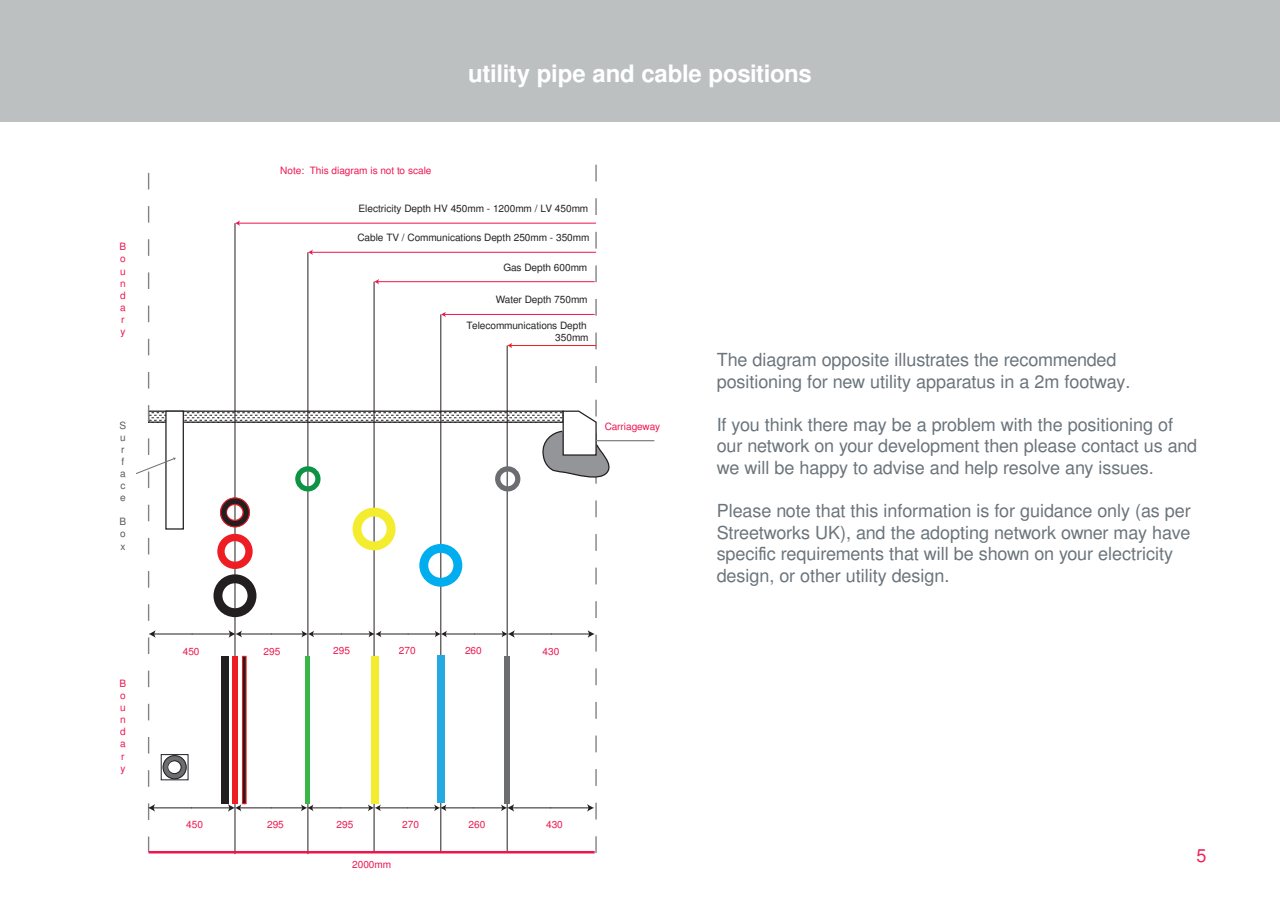
<style>
.page{position:relative;width:1280px;height:910px;background:#fff}
.page>*{position:absolute;margin:0;border:0;box-sizing:border-box;transform-origin:0 0}
.t1{font:700 24px "Free Sans";letter-spacing:-.015em;color:#fff}
.t2{font:18px/21.6px "Free Sans";color:#6a747b}
.t3{font:18px "Free Sans";color:#ee2359}
.t4{font:10.05px/12.1px "Free Sans";color:#231f20;text-align:right}
.t5{font:10.05px/12.1px "Free Sans";color:#ed154e}
.t6{font:10.05px/12.1px "Free Sans";color:#57585a}
</style>
<div class="page">
<div style="left:0;top:0;width:1280px;height:121px;background:#bcc0c1"></div>
<hr style="left:235px;top:223px;width:1px;height:631px;background:#231f20">
<hr style="left:308px;top:252px;width:1px;height:602px;background:#231f20">
<hr style="left:374px;top:282px;width:1px;height:570px;background:#231f20">
<hr style="left:440px;top:314px;width:1px;height:538px;background:#231f20">
<hr style="left:507px;top:345px;width:1px;height:507px;background:#231f20">
<svg style="left:184px;top:413px;width:358px;height:8px"></svg>
<div style="left:148px;top:411px;width:416px;height:12px;border:1px solid #231f20"></div>
<div style="left:166px;top:411px;width:17px;height:118px;background:#fff"></div>
<div style="left:165px;top:411px;width:19px;height:119px;border:1px solid #231f20"></div>
<hr style="left:154px;top:634px;width:38px;height:1px;background:#231f20">
<hr style="left:192px;top:634px;width:39px;height:1px;background:#231f20">
<hr style="left:513px;top:634px;width:39px;height:1px;background:#231f20">
<hr style="left:445px;top:634px;width:30px;height:1px;background:#231f20">
<svg style="left:474px;top:630px;width:41px;height:8px"></svg>
<hr style="left:312px;top:634px;width:30px;height:1px;background:#231f20">
<svg style="left:341px;top:631px;width:106px;height:6px"></svg>
<hr style="left:240px;top:634px;width:32px;height:1px;background:#231f20">
<svg style="left:229px;top:630px;width:13px;height:8px"></svg>
<hr style="left:271px;top:634px;width:32px;height:1px;background:#231f20">
<svg style="left:302px;top:630px;width:12px;height:7px"></svg>
<hr style="left:153px;top:807px;width:39px;height:1px;background:#231f20">
<hr style="left:191px;top:807px;width:39px;height:1px;background:#231f20">
<hr style="left:512px;top:807px;width:39px;height:1px;background:#231f20">
<svg style="left:542px;top:165px;width:74px;height:689px"></svg>
<hr style="left:444px;top:807px;width:30px;height:1px;background:#231f20">
<hr style="left:473px;top:807px;width:30px;height:1px;background:#231f20">
<svg style="left:501px;top:804px;width:13px;height:8px"></svg>
<hr style="left:340px;top:807px;width:30px;height:1px;background:#231f20">
<svg style="left:368px;top:804px;width:78px;height:7px"></svg>
<hr style="left:239px;top:807px;width:32px;height:1px;background:#231f20">
<svg style="left:228px;top:804px;width:13px;height:8px"></svg>
<hr style="left:271px;top:807px;width:32px;height:1px;background:#231f20">
<svg style="left:301px;top:804px;width:40px;height:7px"></svg>
<hr style="left:149px;top:851px;width:446px;height:2px;background:#ed154e">
<div style="left:213px;top:574px;width:43px;height:43px;border:9px solid #231f20;border-radius:50%"></div>
<div style="left:217px;top:534px;width:36px;height:35px;border:7px solid #ee1d23;border-radius:50%"></div>
<div style="left:223px;top:501px;width:24px;height:23px;border:4px solid #ee1d23;border-radius:50%"></div>
<div style="left:220px;top:498px;width:30px;height:29px;border:6px solid #231f20;border-radius:50%"></div>
<div style="left:220px;top:497px;width:30px;height:30px;border:1px solid #ee1d23;border-radius:50%"></div>
<div style="left:295px;top:466px;width:26px;height:25px;border:5px solid #0d9344;border-radius:50%"></div>
<div style="left:353px;top:508px;width:42px;height:42px;border:9px solid #f4ed2f;border-radius:50%"></div>
<div style="left:419px;top:544px;width:43px;height:43px;border:9px solid #00aeef;border-radius:50%"></div>
<div style="left:495px;top:466px;width:25px;height:25px;border:5px solid #6c6d70;border-radius:50%"></div>
<div style="left:305px;top:656px;width:5px;height:148px;background:#3ab54a"></div>
<div style="left:504px;top:656px;width:6px;height:148px;background:#6c6d70"></div>
<div style="left:437px;top:655px;width:8px;height:148px;background:#24aae1"></div>
<div style="left:371px;top:656px;width:7px;height:148px;background:#f4ed2f"></div>
<div style="left:221px;top:656px;width:8px;height:148px;background:#231f20"></div>
<div style="left:232px;top:656px;width:5px;height:148px;background:#ee1d23"></div>
<hr style="left:242px;top:656px;width:4px;height:148px;background:#231f20">
<div style="left:242px;top:656px;width:5px;height:148px;border:1px solid #ee1d23"></div>
<div style="left:165px;top:758px;width:19px;height:19px;border:4px solid #231f20;border-radius:50%"></div>
<div style="left:163px;top:755px;width:24px;height:24px;border:5px solid #6c6d70;border-radius:50%"></div>
<div style="left:163px;top:755px;width:24px;height:24px;border:1px solid #231f20;border-radius:50%"></div>
<div style="left:161px;top:754px;width:28px;height:26px;border:1px solid #231f20"></div>
<hr style="left:511px;top:345px;width:85px;height:1px;background:#ee1d23">
<svg style="left:507px;top:343px;width:5px;height:5px"></svg>
<hr style="left:444px;top:314px;width:151px;height:1px;background:#ed154e">
<svg style="left:441px;top:312px;width:5px;height:5px"></svg>
<hr style="left:378px;top:281px;width:217px;height:1px;background:#ed154e">
<svg style="left:374px;top:279px;width:5px;height:5px"></svg>
<hr style="left:311px;top:252px;width:285px;height:1px;background:#ed154e">
<svg style="left:308px;top:249px;width:5px;height:6px"></svg>
<hr style="left:238px;top:223px;width:358px;height:1px;background:#ed154e">
<svg style="left:235px;top:220px;width:5px;height:6px"></svg>
<hr style="left:596px;top:440px;width:58px;height:1px;background:#808285">
<svg style="left:136px;top:173px;width:40px;height:679px"></svg>
<p class="t5" style="left:120px;top:241px;width:8px">B o u n d a r y</p>
<p class="t6" style="left:120px;top:420px;width:8px">S u r f a c e</p>
<p class="t6" style="left:120px;top:516px;width:8px;text-align:justify">B o x</p>
<p class="t5" style="left:120px;top:678px;width:8px">B o u n d a r y</p>
<p class="t5" style="left:280px;top:165px;width:153px">Note: This diagram is not to scale</p>
<p class="t1" style="left:468px;top:56px;width:345px">utility pipe and cable positions</p>
<p class="t4" style="left:359px;top:203px;width:231px">Electricity Depth HV 450mm - 1200mm / LV 450mm</p>
<p class="t4" style="left:357px;top:232px;width:233px">Cable TV / Communications Depth 250mm - 350mm</p>
<p class="t4" style="left:503px;top:262px;width:85px">Gas Depth 600mm</p>
<p class="t4" style="left:496px;top:294px;width:93px">Water Depth 750mm</p>
<p class="t4" style="left:466px;top:319px;width:124px">Telecommunications Depth<br>350mm</p>
<p class="t5" style="left:605px;top:420px;width:57px">Carriageway</p>
<p class="t5" style="left:183px;top:646px;width:18px">450</p>
<p class="t5" style="left:264px;top:646px;width:18px">295</p>
<p class="t5" style="left:333px;top:645px;width:18px">295</p>
<p class="t5" style="left:399px;top:645px;width:18px">270</p>
<p class="t5" style="left:465px;top:645px;width:18px">260</p>
<p class="t5" style="left:543px;top:646px;width:18px">430</p>
<p class="t2" style="left:717px;top:350px;width:401px">The diagram opposite illustrates the recommended</p>
<p class="t2" style="left:717px;top:371px;width:415px">positioning for new utility apparatus in a 2m footway.</p>
<p class="t2" style="left:717px;top:415px;width:482px">If you think there may be a problem with the positioning of our network on your development then please contact us and we will be happy to advise and help resolve any issues.</p>
<p class="t2" style="left:717px;top:501px;width:475px">Please note that this information is for guidance only (as per Streetworks UK), and the adopting network owner may have specific requirements that will be shown on your electricity design, or other utility design.</p>
<p class="t5" style="left:186px;top:819px;width:18px">450</p>
<p class="t5" style="left:267px;top:819px;width:18px">295</p>
<p class="t5" style="left:337px;top:818px;width:18px">295</p>
<p class="t5" style="left:402px;top:818px;width:18px">270</p>
<p class="t5" style="left:468px;top:818px;width:18px">260</p>
<p class="t5" style="left:546px;top:819px;width:18px">430</p>
<p class="t5" style="left:352px;top:859px;width:40px">2000mm</p>
<p class="t3" style="left:1196px;top:843px;width:12px">5</p>
</div>
